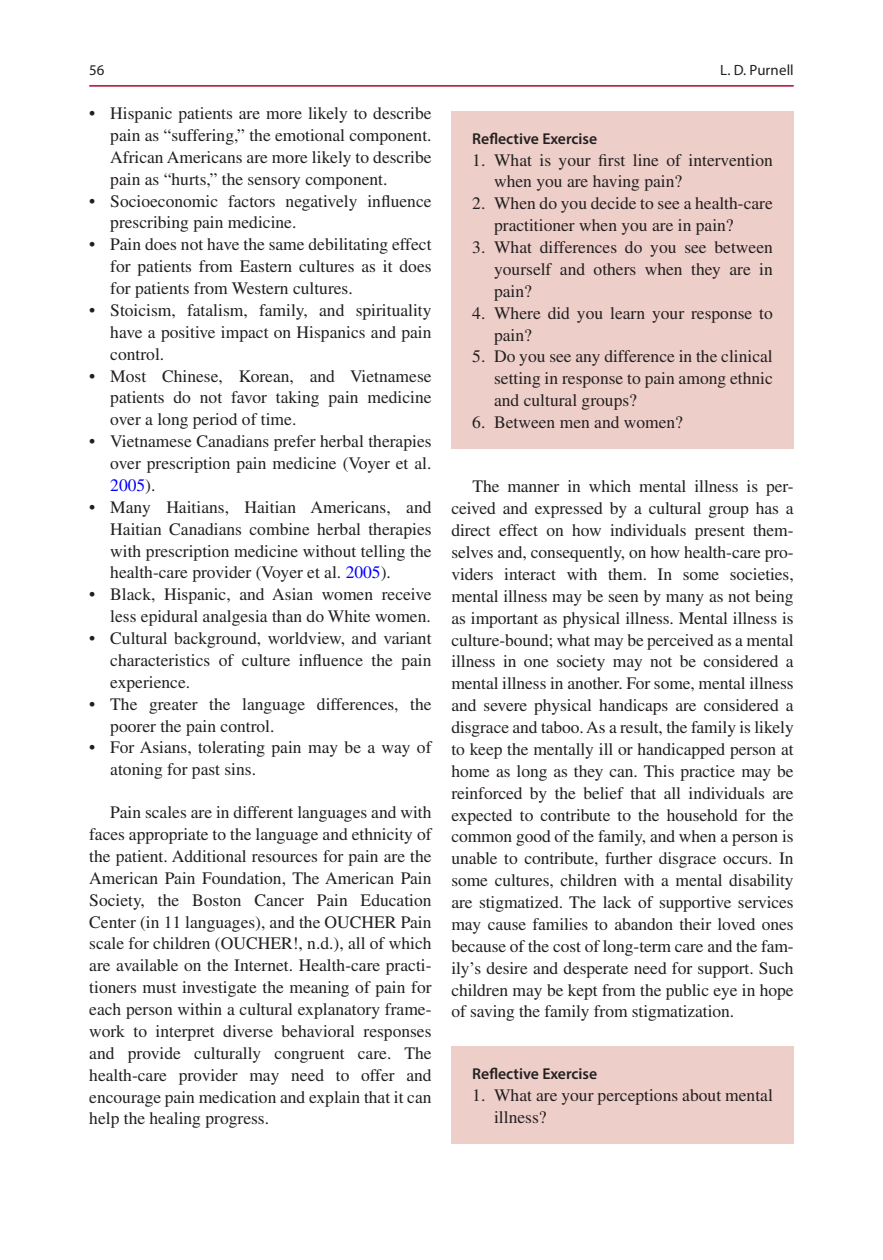
<style>
.page{position:relative;width:883px;height:1260px;background:#fff}
.page>*{position:absolute;margin:0;border:0;box-sizing:border-box;transform-origin:0 0}
.t1{font:17.5px/21.9px "Jmfhjm Times LT Std";color:#231f20;text-align:justify}
.t2{font:600 15.75px "Vbhbls Myriad Pro";color:#231f20}
.t3{font:14.88px "Brbsxn Myriad Pro";letter-spacing:.005em;color:#231f20}
.t4{font:14.88px "Jgjhwj Myriad Pro";color:#231f20}
.s1{color:#00f}
</style>
<div class="page">
<div style="left:451px;top:111px;width:343px;height:338px;background:#edcec9"></div>
<div style="left:451px;top:1047px;width:343px;height:97px;background:#edcec9"></div>
<hr style="left:89px;top:85px;width:705px;height:2px;background:#b6274b">
<p class="t4" style="left:89px;top:61px;width:17px">56</p>
<p class="t1" style="left:110px;top:102px;width:323px;text-indent:-21px">• Hispanic patients are more likely to describe pain as “suffering,” the emotional component.<br>African Americans are more likely to describe pain as “hurts,” the sensory component.</p>
<p class="t1" style="left:110px;top:190px;width:323px;text-indent:-21px">• Socioeconomic factors negatively influence prescribing pain medicine.</p>
<p class="t1" style="left:110px;top:233px;width:323px;text-indent:-21px">• Pain does not have the same debilitating effect for patients from Eastern cultures as it does for patients from Western cultures.</p>
<p class="t1" style="left:110px;top:299px;width:323px;text-indent:-21px">• Stoicism, fatalism, family, and spirituality have a positive impact on Hispanics and pain control.</p>
<p class="t1" style="left:110px;top:365px;width:323px;text-indent:-21px">• Most Chinese, Korean, and Vietnamese patients do not favor taking pain medicine over a long period of time.</p>
<p class="t1" style="left:110px;top:430px;width:323px;text-indent:-21px">• Vietnamese Canadians prefer herbal therapies over prescription pain medicine (Voyer et al.<br><span class="s1">2005</span>).</p>
<p class="t1" style="left:110px;top:496px;width:323px;text-indent:-21px">• Many Haitians, Haitian Americans, and Haitian Canadians combine herbal therapies with prescription medicine without telling the health-care provider (Voyer et al. <span class="s1">2005</span>).</p>
<p class="t1" style="left:89px;top:583px;width:344px;text-align:right">• Black, Hispanic, and Asian women receive less epidural analgesia than do White women.</p>
<p class="t1" style="left:110px;top:627px;width:323px;text-indent:-21px">• Cultural background, worldview, and variant characteristics of culture influence the pain experience.</p>
<p class="t1" style="left:110px;top:693px;width:323px;text-indent:-21px">• The greater the language differences, the poorer the pain control.</p>
<p class="t1" style="left:110px;top:737px;width:323px;text-indent:-21px">• For Asians, tolerating pain may be a way of atoning for past sins.</p>
<p class="t1" style="left:89px;top:801px;width:344px;text-indent:21px">Pain scales are in different languages and with faces appropriate to the language and ethnicity of the patient. Additional resources for pain are the American Pain Foundation, The American Pain Society, the Boston Cancer Pain Education Center (in 11 languages), and the OUCHER Pain scale for children (OUCHER!, n.d.), all of which are available on the Internet. Health-care practi&shy;tioners must investigate the meaning of pain for each person within a cultural explanatory frame&shy;work to interpret diverse behavioral responses and provide culturally congruent care. The health-care provider may need to offer and encourage pain medication and explain that it can help the healing progress.</p>
<p class="t3" style="left:720px;top:61px;width:75px">L. D. Purnell</p>
<p class="t2" style="left:472px;top:128px;width:127px">Reflective Exercise</p>
<p class="t1" style="left:494px;top:149px;width:280px;text-indent:-22px">1. What is your first line of intervention when you are having pain?</p>
<p class="t1" style="left:494px;top:192px;width:280px;text-indent:-22px">2. When do you decide to see a health-care practitioner when you are in pain?</p>
<p class="t1" style="left:494px;top:236px;width:280px;text-indent:-22px">3. What differences do you see between yourself and others when they are in pain?</p>
<p class="t1" style="left:494px;top:302px;width:280px;text-indent:-22px">4. Where did you learn your response to pain?</p>
<p class="t1" style="left:494px;top:346px;width:280px;text-indent:-22px">5. Do you see any difference in the clinical setting in response to pain among ethnic and cultural groups?</p>
<p class="t1" style="left:472px;top:411px;width:212px">6. Between men and women?</p>
<p class="t1" style="left:451px;top:475px;width:344px;text-indent:21px">The manner in which mental illness is per&shy;ceived and expressed by a cultural group has a direct effect on how individuals present them&shy;selves and, consequently, on how health-care pro&shy;viders interact with them. In some societies, mental illness may be seen by many as not being as important as physical illness. Mental illness is culture-bound; what may be perceived as a mental illness in one society may not be considered a mental illness in another. For some, mental illness and severe physical handicaps are considered a disgrace and taboo. As a result, the family is likely to keep the mentally ill or handicapped person at home as long as they can. This practice may be reinforced by the belief that all individuals are expected to contribute to the household for the common good of the family, and when a person is unable to contribute, further disgrace occurs. In some cultures, children with a mental disability are stigmatized. The lack of supportive services may cause families to abandon their loved ones because of the cost of long-term care and the fam&shy;ily’s desire and desperate need for support. Such children may be kept from the public eye in hope of saving the family from stigmatization.</p>
<p class="t2" style="left:472px;top:1064px;width:127px">Reflective Exercise</p>
<p class="t1" style="left:494px;top:1084px;width:280px;text-indent:-22px">1. What are your perceptions about mental illness?</p>
</div>
